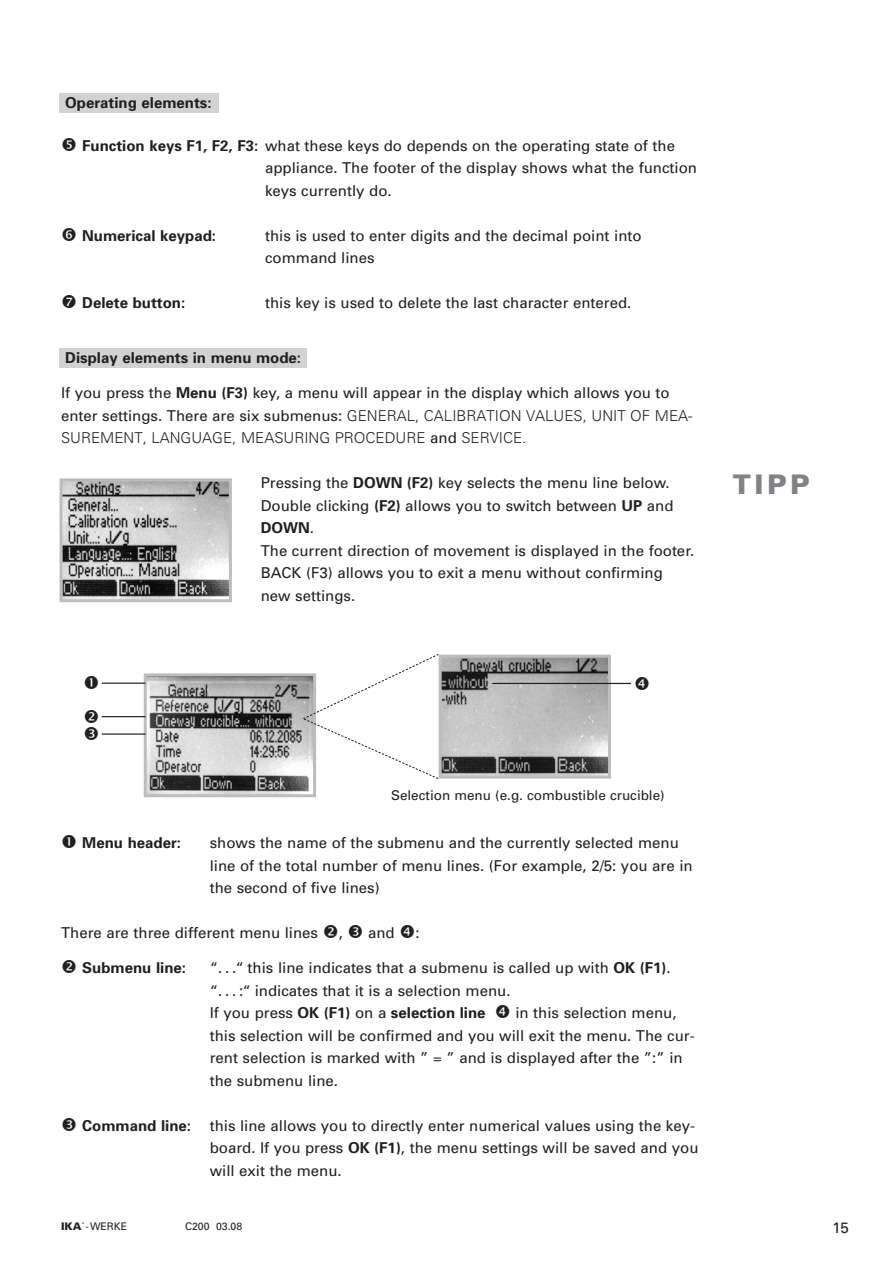
<style>
.page{position:relative;width:893px;height:1263px;background:#fff}
.page>*{position:absolute;margin:0;border:0;box-sizing:border-box;transform-origin:0 0}
.t1{font:900 27px "Univers";color:#808285}
.t2{font:15px/22.5px "Univers";color:#231f20}
.t3{font:300 15px/22.5px "Univers CE";color:#231f20}
.t4{font:700 15px "Univers";color:#231f20}
.t5{font:13.5px "Univers";color:#231f20}
.t6{font:10.5px "Univers";color:#231f20}
.s1{font-weight:700}
.s2{font-family:"Univers";font-weight:400}
.s3{font-weight:900}
</style>
<div class="page">
<img style="left:443px;top:659px;width:164px;height:115px">
<div style="left:439px;top:655px;width:172px;height:123px;border:3px solid #bcbdc0"></div>
<img style="left:148px;top:677px;width:161px;height:116px">
<div style="left:144px;top:673px;width:172px;height:124px;border:3px solid #bcbdc0"></div>
<hr style="left:102px;top:682px;width:43px;height:2px;background:#231f20">
<hr style="left:102px;top:716px;width:43px;height:1px;background:#231f20">
<hr style="left:492px;top:683px;width:139px;height:1px;background:#231f20">
<hr style="left:102px;top:733px;width:43px;height:2px;background:#231f20">
<svg style="left:302px;top:654px;width:137px;height:126px"></svg>
<div style="left:60px;top:94px;width:159px;height:19px;background:#d1d2d4"></div>
<div style="left:60px;top:348px;width:247px;height:19px;background:#d1d2d4"></div>
<img style="left:64px;top:482px;width:164px;height:116px">
<div style="left:60px;top:478px;width:172px;height:124px;border:3px solid #bcbdc0"></div>
<p class="t4" style="left:65px;top:97px;width:148px">Operating elements:</p>
<p class="t2" style="left:265px;top:136px;width:434px;text-indent:-183px"><span class="s1">Function keys F1, F2, F3:</span> what these keys do depends on the operating state of the appliance. The footer of the display shows what the function keys currently do.</p>
<p class="t4" style="left:82px;top:230px;width:135px">Numerical keypad:</p>
<p class="t2" style="left:265px;top:226px;width:378px">this is used to enter digits and the decimal point into command lines</p>
<p class="t4" style="left:82px;top:298px;width:104px">Delete button:</p>
<p class="t2" style="left:265px;top:293px;width:368px">this key is used to delete the last character entered.</p>
<p class="t4" style="left:65px;top:352px;width:237px">Display elements in menu mode:</p>
<p class="t2" style="left:61px;top:383px;width:610px">If you press the <span class="s1">Menu (F3)</span> key, a menu will appear in the display which allows you to</p>
<p class="t3" style="left:61px;top:406px;width:633px"><span class="s2">enter settings. There are six submenus:</span> GENERAL, CALIBRATION VALUES, UNIT OF MEA-<br>SUREMENT, LANGUAGE, MEASURING PROCEDURE <span class="s2">and</span> SERVICE.</p>
<p class="t2" style="left:261px;top:473px;width:435px">Pressing the <span class="s1">DOWN (F2)</span> key selects the menu line below.<br>Double clicking <span class="s1">(F2)</span> allows you to switch between <span class="s1">UP</span> and <span class="s1">DOWN</span>.<br>The current direction of movement is displayed in the footer.<br>BACK (F3) allows you to exit a menu without confirming new settings.</p>
<h1 class="t1" style="left:733px;top:475px;width:78px">TIPP</h1>
<p class="t5" style="left:391px;top:790px;width:275px">Selection menu (e.g. combustible crucible)</p>
<p class="t4" style="left:82px;top:838px;width:100px">Menu header:</p>
<p class="t2" style="left:210px;top:833px;width:484px">shows the name of the submenu and the currently selected menu line of the total number of menu lines. (For example, 2/5: you are in the second of five lines)</p>
<p class="t2" style="left:61px;top:923px;width:259px">There are three different menu lines</p>
<p class="t2" style="left:339px;top:923px;width:6px">,</p>
<p class="t2" style="left:368px;top:923px;width:28px">and</p>
<p class="t2" style="left:415px;top:923px;width:6px">:</p>
<p class="t4" style="left:82px;top:962px;width:105px">Submenu line:</p>
<p class="t2" style="left:210px;top:958px;width:462px">“. . .“ this line indicates that a submenu is called up with <span class="s1">OK (F1)</span>. “. . . :“ indicates that it is a selection menu.<br>If you press <span class="s1">OK (F1)</span> on a <span class="s1">selection line</span></p>
<p class="t2" style="left:210px;top:1003px;width:486px;text-indent:306px">in this selection menu, this selection will be confirmed and you will exit the menu. The cur&shy;rent selection is marked with ” = ” and is displayed after the ”:” in the submenu line.</p>
<p class="t2" style="left:210px;top:1115px;width:490px;text-indent:-127px"><span class="s1">Command line:</span> this line allows you to directly enter numerical values using the key&shy;board. If you press <span class="s1">OK (F1)</span>, the menu settings will be saved and you will exit the menu.</p>
<p class="t6" style="left:185px;top:1222px;width:59px">C200 03.08</p>
<p class="t6" style="left:61px;top:1222px;width:68px"><span class="s3">IKA</span><sup>®</sup>-WERKE</p>
<p class="t2" style="left:832px;top:1217px;width:18px">15</p>
</div>
